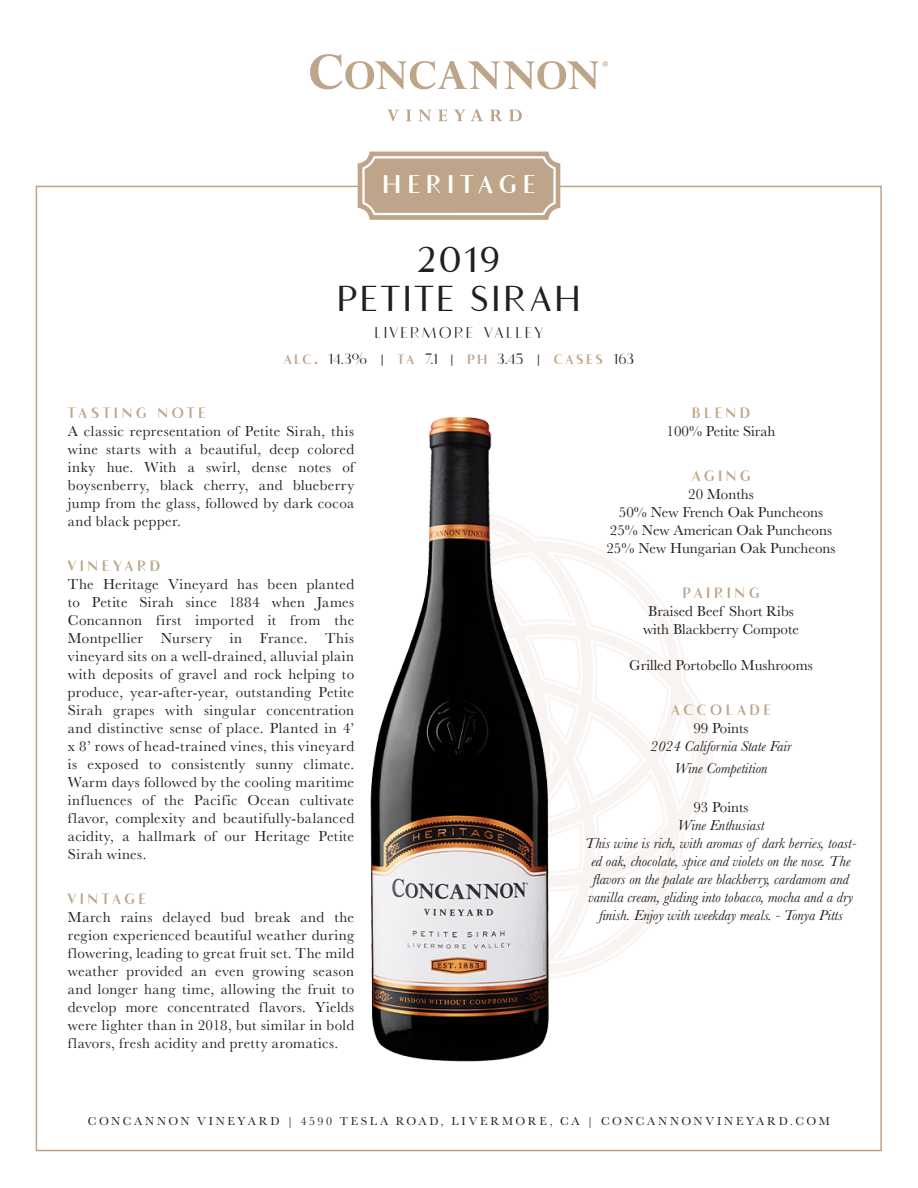
<style>
.page{position:relative;width:918px;height:1188px;background:#fff}
.page>*{position:absolute;margin:0;border:0;box-sizing:border-box;transform-origin:0 0}
.Varietal{font:600 36px "Flatline";letter-spacing:.08em;color:#231f20}
.Vintage{font:600 36px "Flatline";color:#231f20}
.t1{font:700 25.5px "Flatline";letter-spacing:.215em;color:#fff}
.AVA{font:15.75px "Flatline";letter-spacing:.14em;color:#231f20}
._07_Category_Copy{font:15px/18px "Baskerville";letter-spacing:.03em;color:#231f20;text-align:justify}
.Details{font:italic 15px/18px "Baskerville";color:#231f20;text-align:center}
.Details-2{font:15px "Baskerville";color:#231f20}
.detail_header{font:700 15px "Flatline";letter-spacing:.23em;color:#bea58a}
.Techincal_Header{font:15px "Flatline";letter-spacing:.02em;color:#231f20}
.t2{font:12px "Baskerville";letter-spacing:.225em;color:#231f20}
.s1{font-weight:700;font-size:13.65px;color:#bea58a}
.s2{font-weight:700;font-size:19.5px;color:#bea58a}
.s3{font-family:"Mrs Eaves All Small Caps OT";font-size:18px}
</style>
<div class="page">
<svg style="left:388px;top:110px;width:11px;height:12px"></svg>
<svg style="left:406px;top:110px;width:5px;height:11px"></svg>
<svg style="left:419px;top:110px;width:12px;height:11px"></svg>
<svg style="left:438px;top:110px;width:9px;height:11px"></svg>
<svg style="left:454px;top:109px;width:29px;height:12px"></svg>
<svg style="left:490px;top:110px;width:12px;height:11px"></svg>
<svg style="left:509px;top:110px;width:13px;height:11px"></svg>
<svg style="left:310px;top:54px;width:298px;height:35px"></svg>
<svg style="left:358px;top:152px;width:202px;height:68px;background:#c5ae96"></svg>
<img style="left:370px;top:417px;width:257px;height:645px">
<h2 class="t1" style="left:382px;top:169px;width:155px">HERITAGE</h2>
<p class="Vintage" style="left:417px;top:238px;width:85px">2019</p>
<p class="Varietal" style="left:337px;top:278px;width:245px">PETITE SIRAH</p>
<p class="AVA" style="left:374px;top:324px;width:170px">LIVERMORE VALLEY</p>
<p class="Techincal_Header" style="left:283px;top:350px;width:352px"><span class="s1">ALC</span><span class="s2">.</span> 14.3% <span class="s3">|</span> <span class="s1">TA</span> 7.1 <span class="s3">|</span> <span class="s1">PH</span> 3.45 <span class="s3">|</span> <span class="s1">CASES</span> 163</p>
<p class="detail_header" style="left:68px;top:404px;width:139px">TASTING NOTE</p>
<p class="_07_Category_Copy" style="left:68px;top:423px;width:288px">A classic representation of Petite Sirah, this wine starts with a beautiful, deep colored inky hue. With a swirl, dense notes of boysenberry, black cherry, and blueberry jump from the glass, followed by dark cocoa and black pepper.</p>
<p class="detail_header" style="left:68px;top:557px;width:94px">VINEYARD</p>
<p class="_07_Category_Copy" style="left:68px;top:576px;width:288px">The Heritage Vineyard has been planted to Petite Sirah since 1884 when James Concannon first imported it from the Montpellier Nursery in France. This vineyard sits on a well-drained, alluvial plain with deposits of gravel and rock helping to produce, year-after-year, outstanding Petite Sirah grapes with singular concentration and distinctive sense of place. Planted in 4’ x 8’ rows of head-trained vines, this vineyard is exposed to consistently sunny climate.<br>Warm days followed by the cooling maritime influences of the Pacific Ocean cultivate flavor, complexity and beautifully-balanced acidity, a hallmark of our Heritage Petite Sirah wines.</p>
<p class="detail_header" style="left:68px;top:890px;width:80px">VINTAGE</p>
<p class="_07_Category_Copy" style="left:68px;top:909px;width:288px">March rains delayed bud break and the region experienced beautiful weather during flowering, leading to great fruit set. The mild weather provided an even growing season and longer hang time, allowing the fruit to develop more concentrated flavors. Yields were lighter than in 2018, but similar in bold flavors, fresh acidity and pretty aromatics.</p>
<p class="detail_header" style="left:692px;top:404px;width:60px">BLEND</p>
<p class="Details-2" style="left:667px;top:422px;width:110px">100% Petite Sirah</p>
<p class="detail_header" style="left:691px;top:467px;width:61px">AGING</p>
<p class="Details-2" style="left:688px;top:485px;width:67px">20 Months</p>
<p class="Details-2" style="left:619px;top:503px;width:206px">50% New French Oak Puncheons</p>
<p class="Details-2" style="left:610px;top:521px;width:224px">25% New American Oak Puncheons</p>
<p class="Details-2" style="left:606px;top:539px;width:231px">25% New Hungarian Oak Puncheons</p>
<p class="detail_header" style="left:683px;top:584px;width:78px">PAIRING</p>
<p class="Details-2" style="left:648px;top:602px;width:147px">Braised Beef Short Ribs</p>
<p class="Details-2" style="left:643px;top:620px;width:157px">with Blackberry Compote</p>
<p class="Details-2" style="left:629px;top:656px;width:185px">Grilled Portobello Mushrooms</p>
<p class="detail_header" style="left:671px;top:701px;width:102px">ACCOLADE</p>
<p class="Details-2" style="left:693px;top:719px;width:57px">99 Points</p>
<p class="Details" style="left:651px;top:737px;width:142px">2024 California State Fair</p>
<p class="Details" style="left:674px;top:759px;width:95px">Wine Competition</p>
<p class="Details-2" style="left:693px;top:798px;width:57px">93 Points</p>
<p class="Details" style="left:678px;top:817px;width:88px">Wine Enthusiast</p>
<p class="Details" style="left:585px;top:835px;width:273px">This wine is rich, with aromas of dark berries, toast&shy;ed oak, chocolate, spice and violets on the nose. The flavors on the palate are blackberry, cardamom and vanilla cream, gliding into tobacco, mocha and a dry finish. Enjoy with weekday meals. - Tonya Pitts</p>
<p class="t2" style="left:88px;top:1113px;width:744px">CONCANNON VINEYARD | 4590 TESLA ROAD, LIVERMORE, CA | CONCANNONVINEYARD.COM</p>
</div>
